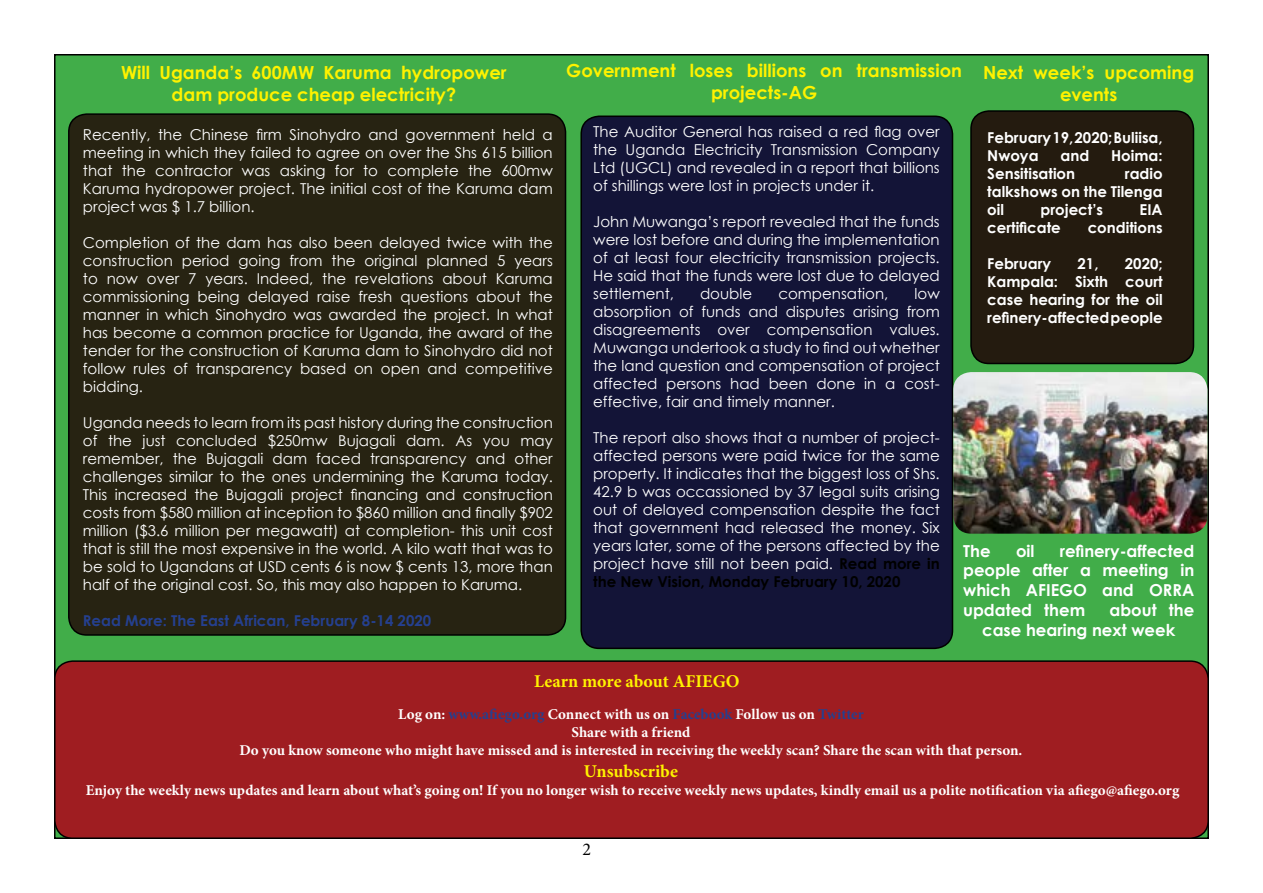
<style>
.page{position:relative;width:1263px;height:893px;background:#fff}
.page>*{position:absolute;margin:0;border:0;box-sizing:border-box;transform-origin:0 0}
.t1{font:700 18px/21.6px "Century Gothic";color:#fff200;text-align:center}
.t2{font:700 18px "Minion Pro";color:#fff200}
.t3{font:18px "Minion Pro";color:#000}
.t4{font:700 16.5px/19.8px "Century Gothic";color:#fff;text-align:justify}
.t5{font:15px/18px "Century Gothic";color:#fff;text-align:justify}
.t6{font:700 15px "Minion Pro";color:#fff}
.t7{font:700 15px/18px "Century Gothic";color:#fff}
.t8{font:700 15px "Century Gothic";color:#25408f}
.s1{font-weight:700;color:#000}
.s2{color:#25408f}
</style>
<div class="page">
<div style="left:55px;top:55px;width:1153px;height:783px;background:#41ad49"></div>
<div style="left:55px;top:661px;width:1153px;height:177px;background:#9f1d21;border-radius:18px"></div>
<div style="left:54px;top:660px;width:1155px;height:179px;border:2px solid #000;border-radius:18px"></div>
<div style="left:971px;top:111px;width:222px;height:252px;background:#241b0f;border-radius:18px"></div>
<div style="left:970px;top:110px;width:224px;height:254px;border:2px solid #000;border-radius:18px"></div>
<div style="left:581px;top:116px;width:371px;height:532px;background:#131437;border-radius:18px"></div>
<div style="left:580px;top:116px;width:373px;height:533px;border:2px solid #000;border-radius:18px"></div>
<div style="left:69px;top:114px;width:496px;height:521px;background:#272312;border-radius:18px"></div>
<div style="left:68px;top:113px;width:498px;height:523px;border:2px solid #000;border-radius:18px"></div>
<img style="left:953px;top:372px;width:254px;height:162px">
<p class="t1" style="left:121px;top:61px;width:387px">Will Uganda’s 600MW Karuma hydropower dam produce cheap electricity?</p>
<p class="t5" style="left:83px;top:125px;width:471px">Recently, the Chinese firm Sinohydro and government held a meeting in which they failed to agree on over the Shs 615 billion that the contractor was asking for to complete the 600mw Karuma hydropower project. The initial cost of the Karuma dam project was $ 1.7 billion.</p>
<p class="t5" style="left:83px;top:233px;width:471px">Completion of the dam has also been delayed twice with the construction period going from the original planned 5 years to now over 7 years. Indeed, the revelations about Karuma commissioning being delayed raise fresh questions about the manner in which Sinohydro was awarded the project. In what has become a common practice for Uganda, the award of the tender for the construction of Karuma dam to Sinohydro did not follow rules of transparency based on open and competitive bidding.</p>
<p class="t5" style="left:83px;top:413px;width:471px">Uganda needs to learn from its past history during the construction of the just concluded $250mw Bujagali dam. As you may remember, the Bujagali dam faced transparency and other challenges similar to the ones undermining the Karuma today.<br>This increased the Bujagali project financing and construction costs from $580 million at inception to $860 million and finally $902 million ($3.6 million per megawatt) at completion- this unit cost that is still the most expensive in the world. A kilo watt that was to be sold to Ugandans at USD cents 6 is now $ cents 13, more than half of the original cost. So, this may also happen to Karuma.</p>
<p class="t8" style="left:83px;top:609px;width:350px">Read More: The East African, February 8-14 2020</p>
<p class="t1" style="left:566px;top:59px;width:397px">Government loses billions on transmission projects-AG</p>
<p class="t5" style="left:593px;top:122px;width:348px">The Auditor General has raised a red flag over the Uganda Electricity Transmission Company Ltd (UGCL) and revealed in a report that billions of shillings were lost in projects under it.</p>
<p class="t5" style="left:593px;top:212px;width:348px">John Muwanga’s report revealed that the funds were lost before and during the implementation of at least four electricity transmission projects.<br>He said that the funds were lost due to delayed settlement,</p>
<p class="t1" style="left:983px;top:61px;width:213px">Next week’s upcoming events</p>
<p class="t7" style="left:987px;top:127px;width:177px">February 19, 2020; Buliisa,<br>Nwoya</p>
<p class="t7" style="left:1060px;top:145px;width:30px">and</p>
<p class="t7" style="left:1111px;top:145px;width:53px">Hoima:</p>
<p class="t7" style="left:987px;top:163px;width:89px">Sensitisation</p>
<p class="t7" style="left:987px;top:163px;width:177px;text-align:right">radio<br>talkshows on the Tilenga</p>
<p class="t7" style="left:987px;top:199px;width:18px">oil</p>
<p class="t7" style="left:1040px;top:199px;width:64px">project’s</p>
<p class="t7" style="left:1139px;top:199px;width:25px">EIA</p>
<p class="t7" style="left:987px;top:217px;width:75px">certificate</p>
<p class="t7" style="left:1088px;top:217px;width:77px">conditions</p>
<p class="t7" style="left:987px;top:253px;width:65px">February</p>
<p class="t7" style="left:1077px;top:253px;width:22px">21,</p>
<p class="t7" style="left:987px;top:253px;width:177px;text-align:justify;text-indent:138px">2020; Kampala: Sixth court case hearing for the oil refinery-affected people</p>
<p class="t5" style="left:700px;top:284px;width:54px">double</p>
<p class="t5" style="left:778px;top:284px;width:112px">compensation,</p>
<p class="t5" style="left:593px;top:284px;width:348px;text-indent:321px">low absorption of funds and disputes arising from disagreements over compensation values.<br>Muwanga undertook a study to find out whether the land question and compensation of project affected persons had been done in a cost&shy;effective, fair and timely manner.</p>
<p class="t5" style="left:593px;top:428px;width:348px">The report also shows that a number of project&shy;affected persons were paid twice for the same property. It indicates that the biggest loss of Shs.<br>42.9 b was occassioned by 37 legal suits arising out of delayed compensation despite the fact that government had released the money. Six years later, some of the persons affected by the project have still not been paid. <span class="s1">Read more in the New Vision, Monday February 10, 2020</span></p>
<p class="t4" style="left:963px;top:540px;width:233px;text-indent:97px">refinery-affected people after a meeting in which AFIEGO and ORRA updated them</p>
<p class="t4" style="left:963px;top:540px;width:29px">The</p>
<p class="t4" style="left:1016px;top:540px;width:20px">oil</p>
<p class="t4" style="left:982px;top:599px;width:214px;text-indent:127px">about the case hearing next week</p>
<p class="t2" style="left:534px;top:669px;width:207px">Learn more about AFIEGO</p>
<p class="t6" style="left:398px;top:704px;width:467px">Log on: <span class="s2">www.afiego.org</span> Connect with us on <span class="s2">Facebook</span> Follow us on <span class="s2">Twitter</span></p>
<p class="t6" style="left:571px;top:722px;width:120px">Share with a friend</p>
<p class="t6" style="left:239px;top:740px;width:784px">Do you know someone who might have missed and is interested in receiving the weekly scan? Share the scan with that person.</p>
<p class="t2" style="left:584px;top:758px;width:95px">Unsubscribe</p>
<p class="t6" style="left:86px;top:779px;width:1095px">Enjoy the weekly news updates and learn about what’s going on! If you no longer wish to receive weekly news updates, kindly email us a polite notification via afiego@afiego.org</p>
<p class="t3" style="left:583px;top:837px;width:10px">2</p>
</div>
